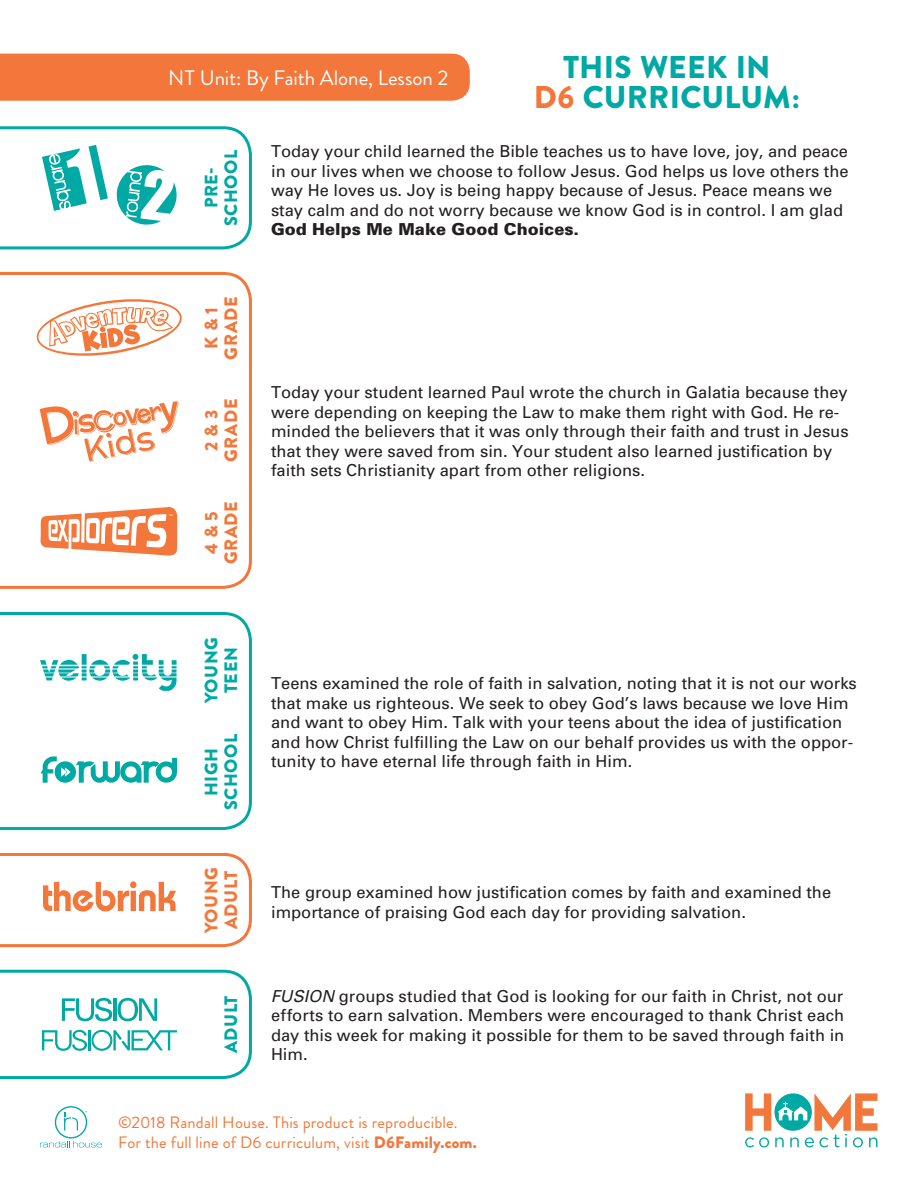
<style>
.page{position:relative;width:918px;height:1188px;background:#fff}
.page>*{position:absolute;margin:0;border:0;box-sizing:border-box;transform-origin:0 0}
.t1{font:900 31.5px/30px "Brandon Grotesque";letter-spacing:.01em;color:#00a9a3;text-align:center}
.t2{font:21px "Brandon Grotesque";letter-spacing:-.005em;color:#fff}
.t3{font:900 18px/19.5px "Brandon Grotesque";letter-spacing:.035em;color:#00a9a3;text-align:center}
.t4{font:900 18px/19.5px "Brandon Grotesque";letter-spacing:.035em;color:#f3773a;text-align:center}
.t5{font:16.5px/19.5px "Univers";color:#231f20}
.t6{font:16.5px/19.5px "Brandon Grotesque";letter-spacing:.01em;color:#f3773a}
.t7{font:5.25px "Myriad Pro";color:#fff;scale:1.07 1}
.s1{color:#f3773a}
.s2{font-weight:900}
.s3{font-style:italic}
</style>
<div class="page">
<svg style="left:745px;top:1093px;width:133px;height:55px"></svg>
<svg style="left:0;top:126px;width:252px;height:123px"></svg>
<svg style="left:0;top:853px;width:252px;height:94px"></svg>
<svg style="left:0;top:970px;width:252px;height:109px"></svg>
<svg style="left:40px;top:1106px;width:62px;height:42px"></svg>
<svg style="left:0;top:272px;width:252px;height:317px"></svg>
<svg style="left:35px;top:295px;width:149px;height:65px"></svg>
<svg style="left:40px;top:401px;width:139px;height:61px"></svg>
<svg style="left:40px;top:507px;width:137px;height:49px"></svg>
<svg style="left:0;top:612px;width:252px;height:218px"></svg>
<svg style="left:40px;top:654px;width:137px;height:22px"></svg>
<div style="left:0;top:54px;width:470px;height:47px;background:#f3773a"></div>
<p class="t2" style="left:168px;top:63px;width:282px">NT Unit: By Faith Alone, Lesson 2</p>
<h1 class="t1" style="left:534px;top:52px;width:267px">THIS WEEK IN<br><span class="s1">D6</span> CURRICULUM:</h1>
<p class="t7" style="left:169px;top:513px;width:5px">™</p>
<p class="t3" style="left:202px;top:226px;width:78px;rotate:-90deg">PRE-<br>SCHOOL</p>
<p class="t4" style="left:202px;top:360px;width:65px;rotate:-90deg">K &amp; 1<br>GRADE</p>
<p class="t4" style="left:202px;top:462px;width:65px;rotate:-90deg">2 &amp; 3<br>GRADE</p>
<p class="t4" style="left:202px;top:564px;width:65px;rotate:-90deg">4 &amp; 5<br>GRADE</p>
<p class="t3" style="left:202px;top:703px;width:68px;rotate:-90deg">YOUNG<br>TEEN</p>
<p class="t3" style="left:202px;top:810px;width:78px;rotate:-90deg">HIGH<br>SCHOOL</p>
<p class="t4" style="left:202px;top:933px;width:68px;text-align:left;rotate:-90deg">YOUNG<br>ADULT</p>
<p class="t3" style="left:221px;top:1053px;width:59px;rotate:-90deg">ADULT</p>
<p class="t5" style="left:271px;top:141px;width:579px">Today your child learned the Bible teaches us to have love, joy, and peace in our lives when we choose to follow Jesus. God helps us love others the way He loves us. Joy is being happy because of Jesus. Peace means we stay calm and do not worry because we know God is in control. I am glad <span class="s2">God Helps Me Make Good Choices.</span></p>
<p class="t5" style="left:271px;top:382px;width:579px">Today your student learned Paul wrote the church in Galatia because they were depending on keeping the Law to make them right with God. He re&shy;minded the believers that it was only through their faith and trust in Jesus that they were saved from sin. Your student also learned justification by faith sets Christianity apart from other religions.</p>
<p class="t5" style="left:271px;top:673px;width:587px">Teens examined the role of faith in salvation, noting that it is not our works that make us righteous. We seek to obey God’s laws because we love Him and want to obey Him. Talk with your teens about the idea of justification and how Christ fulfilling the Law on our behalf provides us with the oppor&shy;tunity to have eternal life through faith in Him.</p>
<p class="t5" style="left:271px;top:883px;width:562px">The group examined how justification comes by faith and examined the importance of praising God each day for providing salvation.</p>
<p class="t5" style="left:271px;top:986px;width:575px;text-align:justify"><span class="s3">FUSION</span> groups studied that God is looking for our faith in Christ, not our efforts to earn salvation. Members were encouraged to thank Christ each day this week for making it possible for them to be saved through faith in Him.</p>
<p class="t6" style="left:118px;top:1113px;width:360px">©2018 Randall House. This product is reproducible.<br>For the full line of D6 curriculum, visit <span class="s2">D6Family.com.</span></p>
</div>
